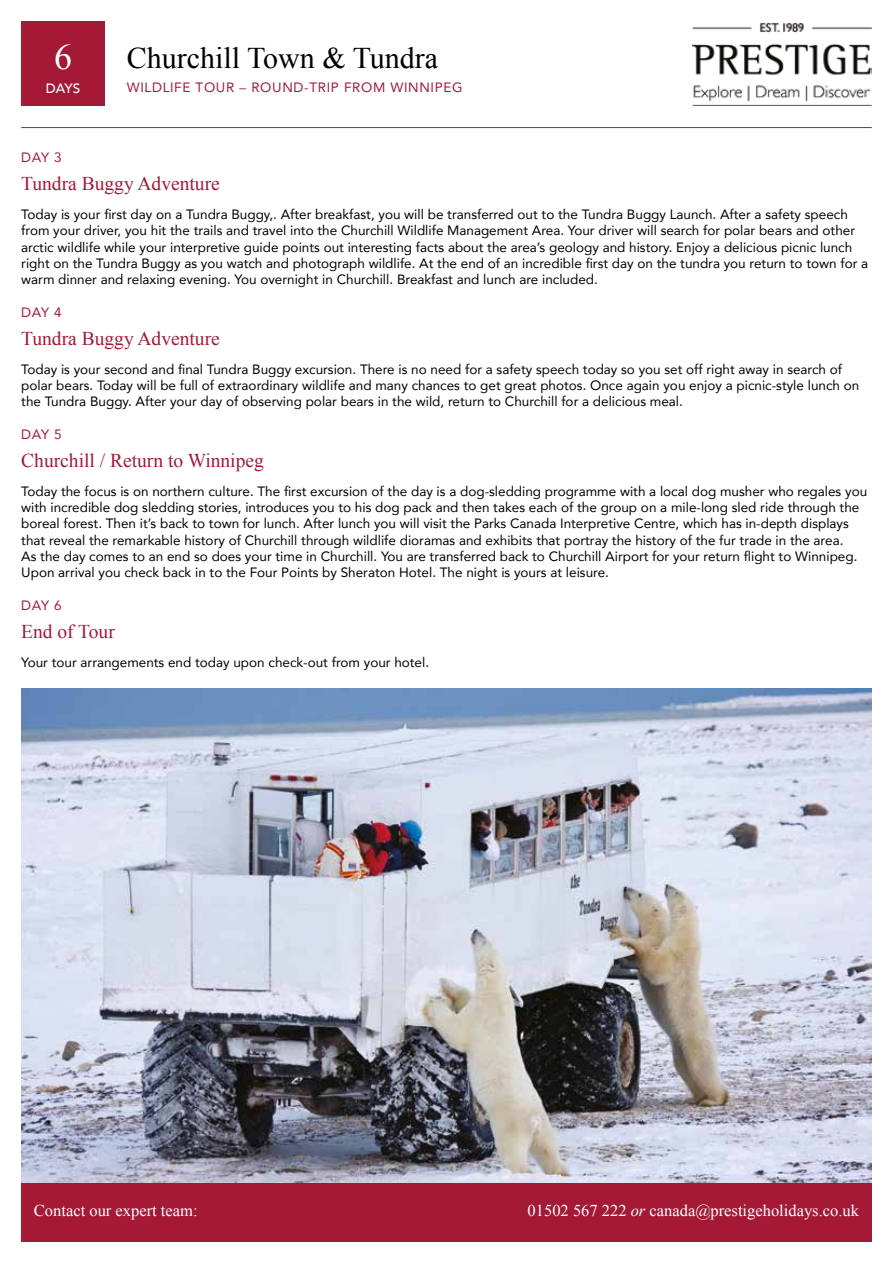
<style>
.page{position:relative;width:893px;height:1263px;background:#fff}
.page>*{position:absolute;margin:0;border:0;box-sizing:border-box;transform-origin:0 0}
.t1{font:36px "Times New Roman";color:#fff}
.t2{font:30px "Times New Roman";color:#000}
.Heading_Trip{font:19.5px "Times New Roman";color:#a41936}
.Body_Text_Contact{font:16.5px "Times New Roman";color:#fff}
.Body_Text{font:13.5px/16.2px "Avenir";color:#000}
.Heading_Day{font:13.5px "Avenir";letter-spacing:.05em;color:#a41936}
.t3{font:500 13.5px "Avenir";color:#fff}
.s1{font-style:italic}
</style>
<div class="page">
<img style="left:693px;top:22px;width:179px;height:83px">
<div style="left:21px;top:21px;width:84px;height:85px;background:#a41936"></div>
<img style="left:21px;top:688px;width:851px;height:495px">
<div style="left:21px;top:1183px;width:851px;height:59px;background:#a41936"></div>
<hr style="left:21px;top:127px;width:851px;height:1px;background:#a41936">
<h1 class="t1" style="left:54px;top:33px;width:19px">6</h1>
<p class="t3" style="left:46px;top:76px;width:36px">DAYS</p>
<h2 class="t2" style="left:127px;top:37px;width:313px">Churchill Town &amp; Tundra</h2>
<p class="Heading_Day" style="left:127px;top:77px;width:337px">WILDLIFE TOUR – ROUND-TRIP FROM WINNIPEG</p>
<p class="Heading_Day" style="left:21px;top:147px;width:42px">DAY 3</p>
<p class="Heading_Trip" style="left:21px;top:170px;width:200px">Tundra Buggy Adventure</p>
<p class="Body_Text" style="left:21px;top:206px;width:848px">Today is your first day on a Tundra Buggy,. After breakfast, you will be transferred out to the Tundra Buggy Launch. After a safety speech from your driver, you hit the trails and travel into the Churchill Wildlife Management Area. Your driver will search for polar bears and other arctic wildlife while your interpretive guide points out interesting facts about the area’s geology and history. Enjoy a delicious picnic lunch right on the Tundra Buggy as you watch and photograph wildlife. At the end of an incredible first day on the tundra you return to town for a warm dinner and relaxing evening. You overnight in Churchill. Breakfast and lunch are included.</p>
<p class="Heading_Day" style="left:21px;top:302px;width:42px">DAY 4</p>
<p class="Heading_Trip" style="left:21px;top:325px;width:200px">Tundra Buggy Adventure</p>
<p class="Body_Text" style="left:21px;top:361px;width:840px">Today is your second and final Tundra Buggy excursion. There is no need for a safety speech today so you set off right away in search of polar bears. Today will be full of extraordinary wildlife and many chances to get great photos. Once again you enjoy a picnic-style lunch on the Tundra Buggy. After your day of observing polar bears in the wild, return to Churchill for a delicious meal.</p>
<p class="Heading_Day" style="left:21px;top:424px;width:42px">DAY 5</p>
<p class="Heading_Trip" style="left:21px;top:447px;width:244px">Churchill / Return to Winnipeg</p>
<p class="Body_Text" style="left:21px;top:483px;width:847px">Today the focus is on northern culture. The first excursion of the day is a dog-sledding programme with a local dog musher who regales you with incredible dog sledding stories, introduces you to his dog pack and then takes each of the group on a mile-long sled ride through the boreal forest. Then it’s back to town for lunch. After lunch you will visit the Parks Canada Interpretive Centre, which has in-depth displays that reveal the remarkable history of Churchill through wildlife dioramas and exhibits that portray the history of the fur trade in the area.<br>As the day comes to an end so does your time in Churchill. You are transferred back to Churchill Airport for your return flight to Winnipeg.<br>Upon arrival you check back in to the Four Points by Sheraton Hotel. The night is yours at leisure.</p>
<p class="Heading_Day" style="left:21px;top:595px;width:42px">DAY 6</p>
<p class="Heading_Trip" style="left:21px;top:618px;width:95px">End of Tour</p>
<p class="Body_Text" style="left:21px;top:654px;width:409px">Your tour arrangements end today upon check-out from your hotel.</p>
<p class="Body_Text_Contact" style="left:34px;top:1200px;width:165px">Contact our expert team:</p>
<p class="Body_Text_Contact" style="left:528px;top:1200px;width:333px">01502 567 222 <span class="s1">or</span> canada@prestigeholidays.co.uk</p>
</div>
